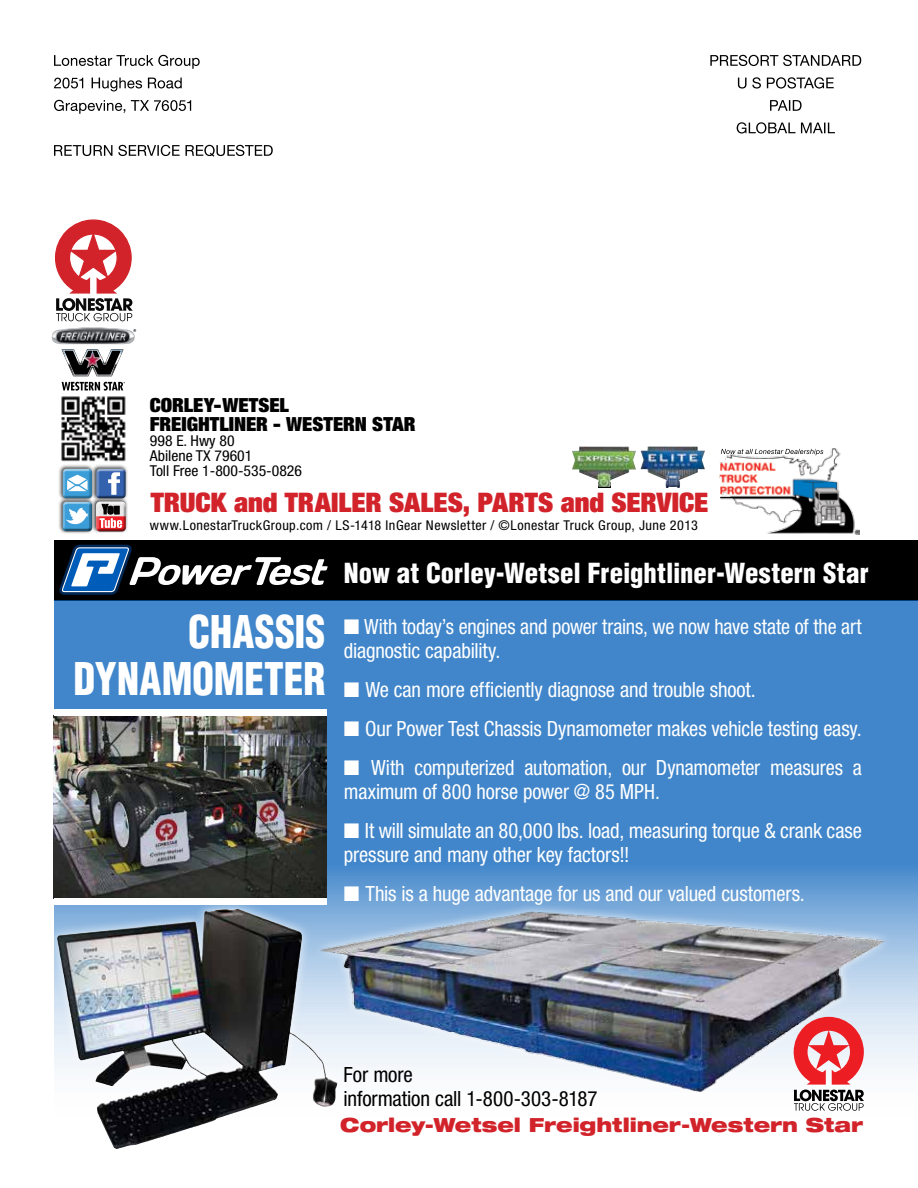
<style>
.page{position:relative;width:918px;height:1188px;background:#fff}
.page>*{position:absolute;margin:0;border:0;box-sizing:border-box;transform-origin:0 0}
.t1{font:900 condensed 43.95px/46.7px "Helvetica";color:#fff;text-align:right;scale:.9 1}
.t2{font:900 condensed 27px "Helvetica";color:#fff}
.t3{font:900 expanded 27px "Helvetica Neue";letter-spacing:-.005em;color:#d2232a;scale:1.05 1}
.t4{font:condensed 21px/24px "Helvetica Neue LT Std";letter-spacing:-.01em;color:#fff}
.t5{font:condensed 21px/24px "Helvetica Neue LT Std";letter-spacing:-.01em;color:#fff;scale:.96 1}
.t6{font:condensed 21px/24px "Helvetica Neue LT Std";letter-spacing:-.005em;color:#000}
.t7{font:900 expanded 19.5px/19.5px "Helvetica Neue";color:#000;scale:1.05 1}
.t8{font:900 expanded 19.5px "Helvetica Neue LT Std";letter-spacing:-.005em;color:#d2232a}
.t9{font:condensed 15px/15px "Helvetica Neue";color:#000;scale:1.05 1}
.t10{font:condensed 13.5px "Helvetica Neue LT Std";letter-spacing:.03em;color:#000;scale:1.05 1}
</style>
<div class="page">
<svg style="left:598px;top:487px;width:12px;height:1px"></svg>
<img style="left:640px;top:447px;width:65px;height:41px">
<img style="left:572px;top:446px;width:64px;height:41px">
<img style="left:720px;top:448px;width:139px;height:86px">
<svg style="left:721px;top:449px;width:102px;height:6px"></svg>
<img style="left:61px;top:396px;width:65px;height:66px">
<svg style="left:69px;top:367px;width:47px;height:9px"></svg>
<svg style="left:62px;top:382px;width:63px;height:9px"></svg>
<svg style="left:55px;top:219px;width:78px;height:102px"></svg>
<div style="left:92px;top:464px;width:36px;height:37px;background:#000;opacity:.75"></div>
<svg style="left:95px;top:466px;width:31px;height:3px"></svg>
<div style="left:58px;top:497px;width:37px;height:37px;background:#000;opacity:.75"></div>
<div style="left:60px;top:502px;width:33px;height:30px;background:#000;opacity:.75"></div>
<div style="left:91px;top:497px;width:37px;height:37px;background:#fcfcfc"></div>
<div style="left:96px;top:501px;width:32px;height:30px;background:#f3f3f3"></div>
<div style="left:96px;top:502px;width:32px;height:32px;background:#000;opacity:.75"></div>
<div style="left:58px;top:464px;width:37px;height:37px;background:#000;opacity:.75"></div>
<svg style="left:63px;top:469px;width:63px;height:63px"></svg>
<svg style="left:60px;top:466px;width:33px;height:2px"></svg>
<div style="left:60px;top:468px;width:33px;height:31px;background:#000;opacity:.5"></div>
<svg style="left:54px;top:55px;width:146px;height:14px"></svg>
<svg style="left:54px;top:78px;width:128px;height:13px"></svg>
<svg style="left:54px;top:100px;width:137px;height:14px"></svg>
<svg style="left:54px;top:145px;width:219px;height:12px"></svg>
<svg style="left:710px;top:55px;width:151px;height:11px"></svg>
<svg style="left:738px;top:77px;width:96px;height:12px"></svg>
<svg style="left:770px;top:100px;width:32px;height:11px"></svg>
<svg style="left:737px;top:122px;width:98px;height:12px"></svg>
<div style="left:55px;top:541px;width:863px;height:60px;background:#000"></div>
<div style="left:54px;top:601px;width:864px;height:470px;background:#4186ca"></div>
<div style="left:48px;top:900px;width:298px;height:258px;background:#fff;opacity:.75"></div>
<img style="left:57px;top:909px;width:178px;height:177px">
<img style="left:316px;top:885px;width:578px;height:214px">
<svg style="left:59px;top:544px;width:269px;height:51px"></svg>
<img style="left:54px;top:716px;width:272px;height:182px">
<div style="left:54px;top:709px;width:272px;height:7px;background:#fff"></div>
<div style="left:54px;top:898px;width:272px;height:7px;background:#fff"></div>
<svg style="left:794px;top:1017px;width:70px;height:94px"></svg>
<p class="t7" style="left:150px;top:394px;width:255px">CORLEY-WETSEL<br>FREIGHTLINER - WESTERN STAR</p>
<p class="t9" style="left:150px;top:433px;width:146px">998 E. Hwy 80<br>Abilene TX 79601<br>Toll Free 1-800-535-0826</p>
<p class="t3" style="left:151px;top:485px;width:533px">TRUCK and TRAILER SALES, PARTS and SERVICE</p>
<p class="t10" style="left:150px;top:518px;width:523px">www.LonestarTruckGroup.com / LS-1418 InGear Newsletter / ©Lonestar Truck Group, June 2013</p>
<h1 class="t1" style="left:74px;top:608px;width:281px">CHASSIS<br>DYNAMOMETER</h1>
<p class="t2" style="left:344px;top:556px;width:526px">Now at Corley-Wetsel Freightliner-Western Star</p>
<p class="t5" style="left:344px;top:614px;width:541px">■ With today’s engines and power trains, we now have state of the art diagnostic capability.</p>
<p class="t4" style="left:344px;top:677px;width:413px">■ We can more efficiently diagnose and trouble shoot.</p>
<p class="t4" style="left:344px;top:716px;width:519px">■ Our Power Test Chassis Dynamometer makes vehicle testing easy.</p>
<p class="t4" style="left:344px;top:755px;width:519px">■ With computerized automation, our Dynamometer measures a maximum of 800 horse power @ 85 MPH.</p>
<p class="t4" style="left:344px;top:818px;width:519px">■ It will simulate an 80,000 lbs. load, measuring torque &amp; crank case pressure and many other key factors!!</p>
<p class="t4" style="left:344px;top:881px;width:462px">■ This is a huge advantage for us and our valued customers.</p>
<p class="t6" style="left:343px;top:1062px;width:256px">For more<br>information call 1-800-303-8187</p>
<p class="t8" style="left:340px;top:1113px;width:524px">Corley-Wetsel Freightliner-Western Star</p>
</div>
